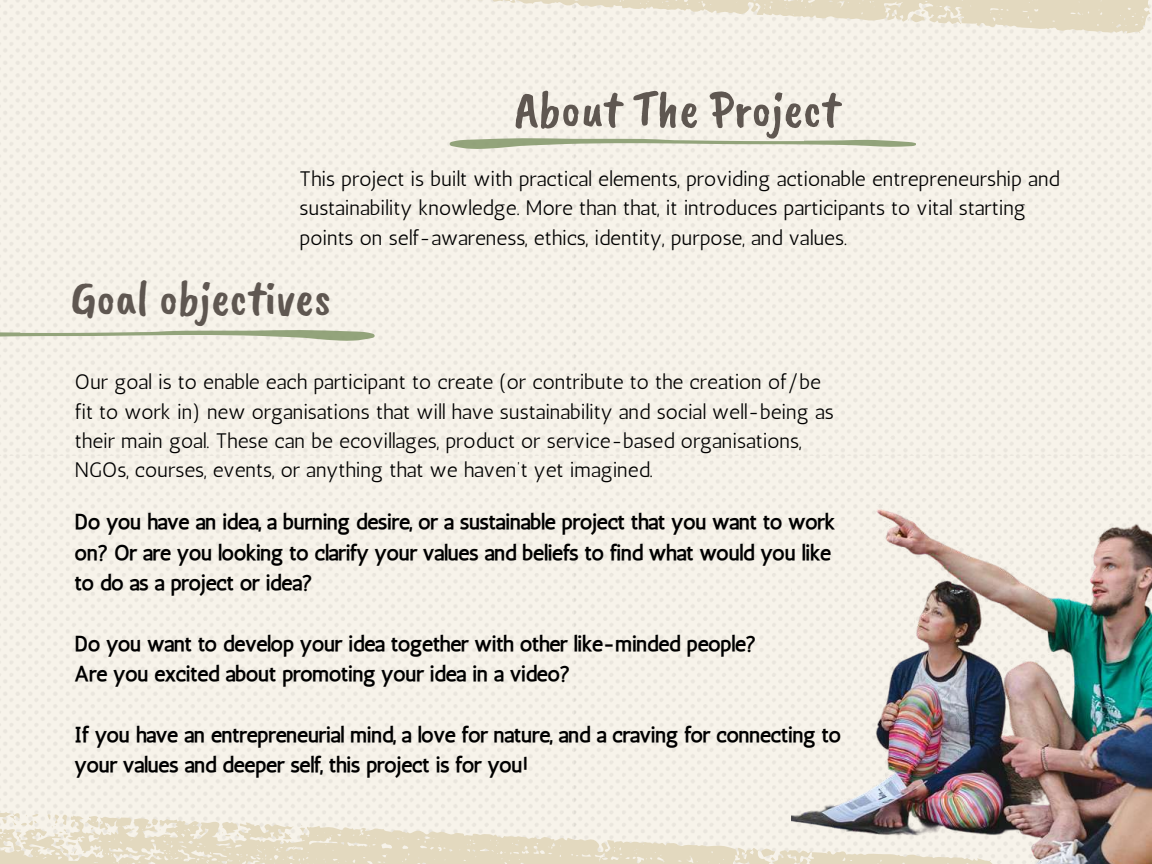
<style>
.page{position:relative;width:1152px;height:864px;background:#fff}
.page>*{position:absolute;margin:0;border:0;box-sizing:border-box;transform-origin:0 0}
.t1{font:51.75px "Caveat Brush";color:#5f5751}
.t2{font:49.5px "Caveat Brush";color:#5f5751}
.t3{font:21px/29.2px "Antic";color:#000}
.t4{font:21px/30.3px "CA Generated";color:#000}
</style>
<div class="page">
<img style="left:577px;top:58px;width:575px;height:395px">
<img style="left:0;top:58px;width:577px;height:395px">
<img style="left:577px;top:453px;width:215px;height:351px">
<img style="left:0;top:453px;width:577px;height:351px">
<svg style="left:0;top:0;width:1152px;height:58px;background:#f1ece1"></svg>
<svg style="left:0;top:804px;width:792px;height:60px;background:#ede6d6"></svg>
<img style="left:792px;top:309px;width:360px;height:555px">
<svg style="left:0;top:330px;width:375px;height:11px;background:#c8cdb6"></svg>
<svg style="left:449px;top:138px;width:467px;height:11px;background:#c8cdb6"></svg>
<h1 class="t1" style="left:514px;top:76px;width:327px">About The Project</h1>
<p class="t3" style="left:300px;top:164px;width:762px">This project is built with practical elements, providing actionable entrepreneurship and sustainability knowledge. More than that, it introduces participants to vital starting points on self-awareness, ethics, identity, purpose, and values.</p>
<h2 class="t2" style="left:71px;top:267px;width:261px">Goal objectives</h2>
<p class="t3" style="left:75px;top:367px;width:760px">Our goal is to enable each participant to create (or contribute to the creation of/be fit to work in) new organisations that will have sustainability and social well-being as their main goal. These can be ecovillages, product or service-based organisations, NGOs, courses, events, or anything that we haven’t yet imagined.</p>
<p class="t4" style="left:75px;top:507px;width:761px">Do you have an idea, a burning desire, or a sustainable project that you want to work on? Or are you looking to clarify your values and beliefs to find what would you like to do as a project or idea?</p>
<p class="t4" style="left:75px;top:628px;width:683px">Do you want to develop your idea together with other like-minded people?<br>Are you excited about promoting your idea in a video?</p>
<p class="t4" style="left:75px;top:720px;width:767px">If you have an entrepreneurial mind, a love for nature, and a craving for connecting to your values and deeper self, this project is for you!</p>
</div>
